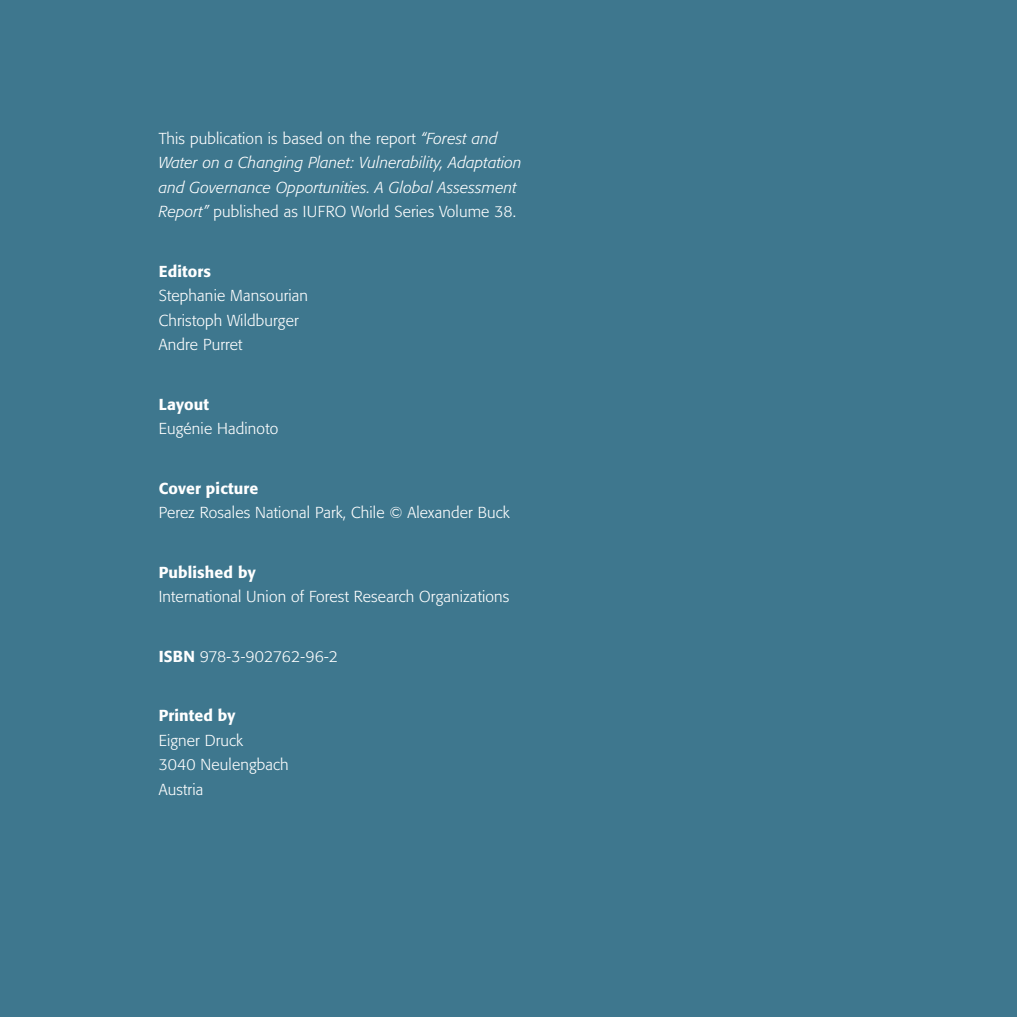
<style>
.page{position:relative;width:1017px;height:1017px;background:#3e778e}
.page>*{position:absolute;margin:0;border:0;box-sizing:border-box;transform-origin:0 0}
.t1{font:300 15.75px/24.5px "Formata";letter-spacing:.01em;color:#fff}
.t2{font:italic 300 15.75px/24.5px "Formata";letter-spacing:.01em;color:#fff}
.t3{font:500 15.75px "Formata";letter-spacing:.01em;color:#fff}
.s1{font-style:normal}
.s2{font-weight:500}
</style>
<div class="page">
<p class="t2" style="left:159px;top:126px;width:365px"><span class="s1">This publication is based on the report</span> “Forest and Water on a Changing Planet: Vulnerability, Adaptation and Governance Opportunities. A Global Assessment Report” <span class="s1">published as IUFRO World Series Volume 38.</span></p>
<p class="t3" style="left:159px;top:261px;width:54px">Editors</p>
<p class="t1" style="left:159px;top:284px;width:151px">Stephanie Mansourian<br>Christoph Wildburger<br>Andre Purret</p>
<p class="t3" style="left:159px;top:394px;width:52px">Layout</p>
<p class="t1" style="left:159px;top:417px;width:121px">Eugénie Hadinoto</p>
<p class="t3" style="left:159px;top:478px;width:101px">Cover picture</p>
<p class="t1" style="left:159px;top:501px;width:352px">Perez Rosales National Park, Chile © Alexander Buck</p>
<p class="t3" style="left:159px;top:562px;width:98px">Published by</p>
<p class="t1" style="left:159px;top:585px;width:352px">International Union of Forest Research Organizations</p>
<p class="t1" style="left:159px;top:644px;width:181px"><span class="s2">ISBN</span> 978-3-902762-96-2</p>
<p class="t3" style="left:159px;top:706px;width:78px">Printed by</p>
<p class="t1" style="left:159px;top:728px;width:132px">Eigner Druck<br>3040 Neulengbach<br>Austria</p>
</div>
